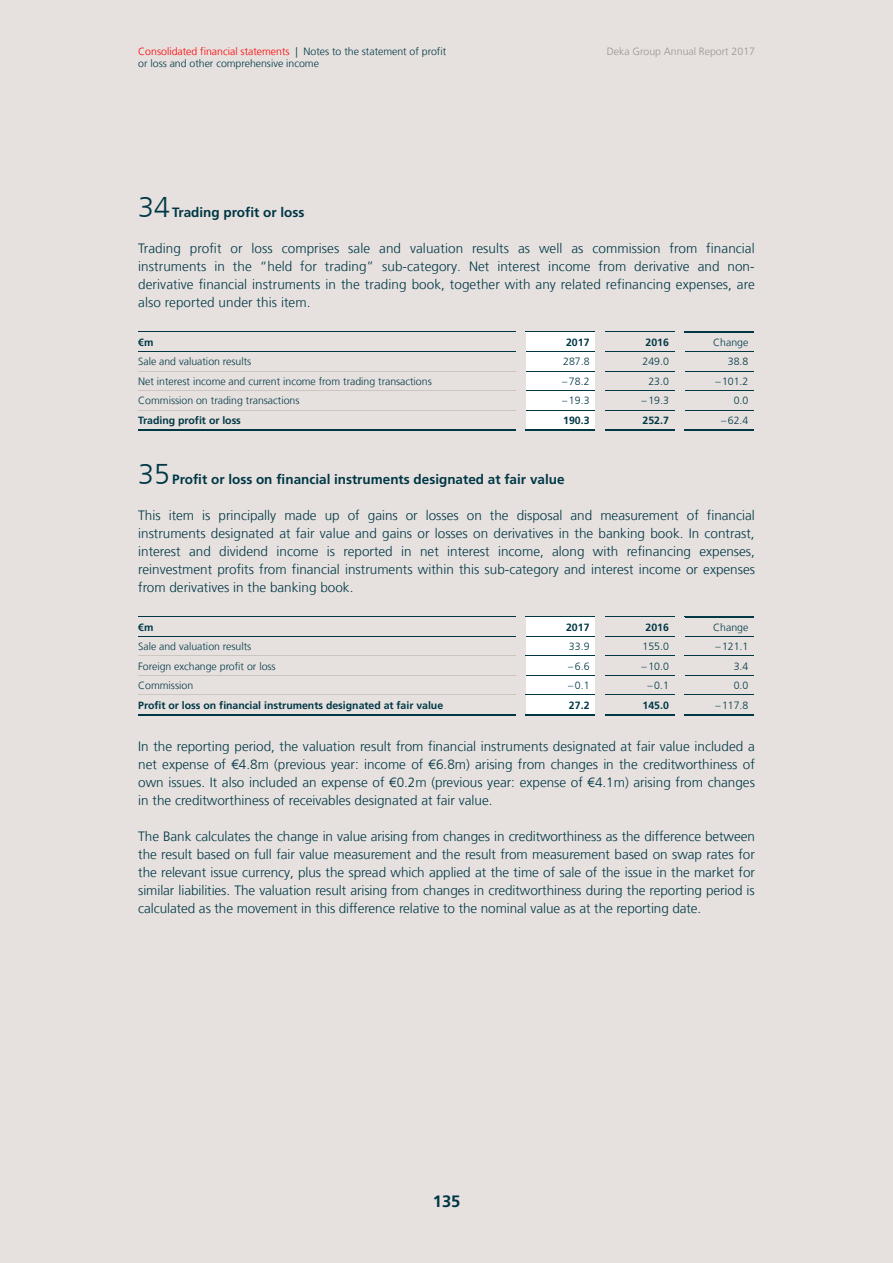
<style>
.page{position:relative;width:893px;height:1263px;background:#e6e1df}
.page>*{position:absolute;margin:0;border:0;box-sizing:border-box;transform-origin:0 0}
.t1{font:300 16.5px "Deka Frutiger 45";color:#003745}
.t2{font:300 13.5px/18px "Deka Frutiger 45";color:#003745;text-align:justify}
.t3{font:300 13.5px "Deka Frutiger 45";color:#003745}
.t4{font:300 10.5px/12px "Deka Frutiger 45";color:#003745}
.t5{font:300 10.5px "Deka Frutiger 45";letter-spacing:-.005em;color:#003745}
.t6{font:300 10.5px "Deka Frutiger 45";color:#9d958e}
.s1{color:#f00}
.s2{font-size:28.5px}
</style>
<div class="page">
<div style="left:525px;top:333px;width:71px;height:18px;background:#fff"></div>
<hr style="left:138px;top:331px;width:378px;height:2px;background:#003745">
<hr style="left:525px;top:331px;width:71px;height:2px;background:#003745">
<hr style="left:605px;top:331px;width:70px;height:2px;background:#003745">
<hr style="left:684px;top:331px;width:71px;height:2px;background:#003745">
<div style="left:525px;top:352px;width:71px;height:19px;background:#fff"></div>
<hr style="left:138px;top:351px;width:378px;height:1px;background:#003745">
<hr style="left:525px;top:351px;width:71px;height:1px;background:#003745">
<hr style="left:605px;top:351px;width:70px;height:1px;background:#003745">
<hr style="left:684px;top:351px;width:71px;height:1px;background:#003745">
<div style="left:525px;top:371px;width:71px;height:20px;background:#fff"></div>
<hr style="left:138px;top:371px;width:378px;height:1px;background:#ccc6c0">
<hr style="left:525px;top:371px;width:71px;height:1px;background:#003745">
<hr style="left:605px;top:371px;width:70px;height:1px;background:#003745">
<hr style="left:684px;top:371px;width:71px;height:1px;background:#003745">
<div style="left:525px;top:391px;width:71px;height:19px;background:#fff"></div>
<hr style="left:138px;top:391px;width:378px;height:1px;background:#ccc6c0">
<hr style="left:525px;top:391px;width:71px;height:1px;background:#003745">
<hr style="left:605px;top:391px;width:70px;height:1px;background:#003745">
<hr style="left:684px;top:391px;width:71px;height:1px;background:#003745">
<div style="left:525px;top:410px;width:71px;height:20px;background:#fff"></div>
<hr style="left:138px;top:410px;width:378px;height:1px;background:#ccc6c0">
<hr style="left:525px;top:410px;width:71px;height:1px;background:#003745">
<hr style="left:605px;top:410px;width:70px;height:1px;background:#003745">
<hr style="left:684px;top:410px;width:71px;height:1px;background:#003745">
<hr style="left:138px;top:430px;width:378px;height:1px;background:#003745">
<hr style="left:525px;top:430px;width:71px;height:1px;background:#003745">
<hr style="left:605px;top:430px;width:70px;height:1px;background:#003745">
<hr style="left:684px;top:430px;width:71px;height:1px;background:#003745">
<div style="left:525px;top:617px;width:71px;height:19px;background:#fff"></div>
<hr style="left:138px;top:616px;width:378px;height:1px;background:#003745">
<hr style="left:525px;top:616px;width:71px;height:1px;background:#003745">
<hr style="left:605px;top:616px;width:70px;height:1px;background:#003745">
<hr style="left:684px;top:616px;width:71px;height:1px;background:#003745">
<div style="left:525px;top:636px;width:71px;height:20px;background:#fff"></div>
<hr style="left:138px;top:636px;width:378px;height:1px;background:#003745">
<hr style="left:525px;top:636px;width:71px;height:1px;background:#003745">
<hr style="left:605px;top:636px;width:70px;height:1px;background:#003745">
<hr style="left:684px;top:636px;width:71px;height:1px;background:#003745">
<div style="left:525px;top:656px;width:71px;height:19px;background:#fff"></div>
<hr style="left:138px;top:656px;width:378px;height:1px;background:#ccc6c0">
<hr style="left:525px;top:656px;width:71px;height:1px;background:#003745">
<hr style="left:605px;top:656px;width:70px;height:1px;background:#003745">
<hr style="left:684px;top:656px;width:71px;height:1px;background:#003745">
<div style="left:525px;top:676px;width:71px;height:19px;background:#fff"></div>
<hr style="left:138px;top:675px;width:378px;height:1px;background:#ccc6c0">
<hr style="left:525px;top:675px;width:71px;height:1px;background:#003745">
<hr style="left:605px;top:675px;width:70px;height:1px;background:#003745">
<hr style="left:684px;top:675px;width:71px;height:1px;background:#003745">
<div style="left:525px;top:695px;width:71px;height:19px;background:#fff"></div>
<hr style="left:138px;top:695px;width:378px;height:1px;background:#ccc6c0">
<hr style="left:525px;top:695px;width:71px;height:1px;background:#003745">
<hr style="left:605px;top:695px;width:70px;height:1px;background:#003745">
<hr style="left:684px;top:695px;width:71px;height:1px;background:#003745">
<hr style="left:138px;top:714px;width:378px;height:2px;background:#003745">
<hr style="left:525px;top:714px;width:71px;height:2px;background:#003745">
<hr style="left:605px;top:714px;width:70px;height:2px;background:#003745">
<hr style="left:684px;top:714px;width:71px;height:2px;background:#003745">
<p class="t4" style="left:138px;top:46px;width:309px"><span class="s1">Consolidated financial statements</span> | Notes to the statement of profit or loss and other comprehensive income</p>
<p class="t6" style="left:607px;top:46px;width:150px">Deka Group Annual Report 2017</p>
<p class="t3" style="left:138px;top:205px;width:168px"><span class="s2">34</span> Trading profit or loss</p>
<p class="t2" style="left:138px;top:240px;width:618px">Trading profit or loss comprises sale and valuation results as well as commission from financial instruments in the “held for trading” sub-category. Net interest income from derivative and non&shy;derivative financial instruments in the trading book, together with any related refinancing expenses, are also reported under this item.</p>
<p class="t5" style="left:138px;top:337px;width:17px">€m</p>
<p class="t5" style="left:566px;top:337px;width:25px">2017</p>
<p class="t5" style="left:645px;top:337px;width:25px">2016</p>
<p class="t4" style="left:713px;top:337px;width:37px">Change</p>
<p class="t4" style="left:138px;top:356px;width:115px">Sale and valuation results</p>
<p class="t4" style="left:563px;top:356px;width:28px">287.8</p>
<p class="t4" style="left:642px;top:356px;width:28px">249.0</p>
<p class="t4" style="left:728px;top:356px;width:22px">38.8</p>
<p class="t4" style="left:138px;top:376px;width:295px">Net interest income and current income from trading transactions</p>
<p class="t4" style="left:562px;top:376px;width:29px">– 78.2</p>
<p class="t4" style="left:648px;top:376px;width:22px">23.0</p>
<p class="t4" style="left:715px;top:376px;width:35px">– 101.2</p>
<p class="t4" style="left:138px;top:395px;width:163px">Commission on trading transactions</p>
<p class="t4" style="left:562px;top:395px;width:29px">– 19.3</p>
<p class="t4" style="left:642px;top:395px;width:29px">– 19.3</p>
<p class="t4" style="left:734px;top:395px;width:16px">0.0</p>
<p class="t5" style="left:138px;top:415px;width:104px">Trading profit or loss</p>
<p class="t5" style="left:563px;top:415px;width:28px">190.3</p>
<p class="t5" style="left:642px;top:415px;width:28px">252.7</p>
<p class="t4" style="left:721px;top:415px;width:29px">– 62.4</p>
<p class="t3" style="left:138px;top:472px;width:428px"><span class="s2">35</span> Profit or loss on financial instruments designated at fair value</p>
<p class="t2" style="left:138px;top:507px;width:618px">This item is principally made up of gains or losses on the disposal and measurement of financial instruments designated at fair value and gains or losses on derivatives in the banking book. In contrast, interest and dividend income is reported in net interest income, along with refinancing expenses, reinvestment profits from financial instruments within this sub-category and interest income or expenses from derivatives in the banking book.</p>
<p class="t5" style="left:138px;top:621px;width:17px">€m</p>
<p class="t5" style="left:566px;top:621px;width:25px">2017</p>
<p class="t5" style="left:645px;top:621px;width:25px">2016</p>
<p class="t4" style="left:713px;top:621px;width:37px">Change</p>
<p class="t4" style="left:138px;top:641px;width:115px">Sale and valuation results</p>
<p class="t4" style="left:569px;top:641px;width:22px">33.9</p>
<p class="t4" style="left:642px;top:641px;width:28px">155.0</p>
<p class="t4" style="left:715px;top:641px;width:35px">– 121.1</p>
<p class="t4" style="left:138px;top:660px;width:139px">Foreign exchange profit or loss</p>
<p class="t4" style="left:568px;top:660px;width:23px">– 6.6</p>
<p class="t4" style="left:642px;top:660px;width:29px">– 10.0</p>
<p class="t4" style="left:734px;top:660px;width:16px">3.4</p>
<p class="t4" style="left:138px;top:680px;width:56px">Commission</p>
<p class="t4" style="left:568px;top:680px;width:23px">– 0.1</p>
<p class="t4" style="left:647px;top:680px;width:23px">– 0.1</p>
<p class="t4" style="left:734px;top:680px;width:16px">0.0</p>
<p class="t5" style="left:138px;top:699px;width:306px">Profit or loss on financial instruments designated at fair value</p>
<p class="t5" style="left:569px;top:699px;width:22px">27.2</p>
<p class="t5" style="left:642px;top:699px;width:28px">145.0</p>
<p class="t4" style="left:715px;top:699px;width:35px">– 117.8</p>
<p class="t2" style="left:138px;top:738px;width:618px">In the reporting period, the valuation result from financial instruments designated at fair value included a net expense of €4.8m (previous year: income of €6.8m) arising from changes in the creditworthiness of own issues. It also included an expense of €0.2m (previous year: expense of €4.1m) arising from changes in the creditworthiness of receivables designated at fair value.</p>
<p class="t2" style="left:138px;top:828px;width:618px">The Bank calculates the change in value arising from changes in creditworthiness as the difference between the result based on full fair value measurement and the result from measurement based on swap rates for the relevant issue currency, plus the spread which applied at the time of sale of the issue in the market for similar liabilities. The valuation result arising from changes in creditworthiness during the reporting period is calculated as the movement in this difference relative to the nominal value as at the reporting date.</p>
<p class="t1" style="left:433px;top:1193px;width:29px">135</p>
</div>
